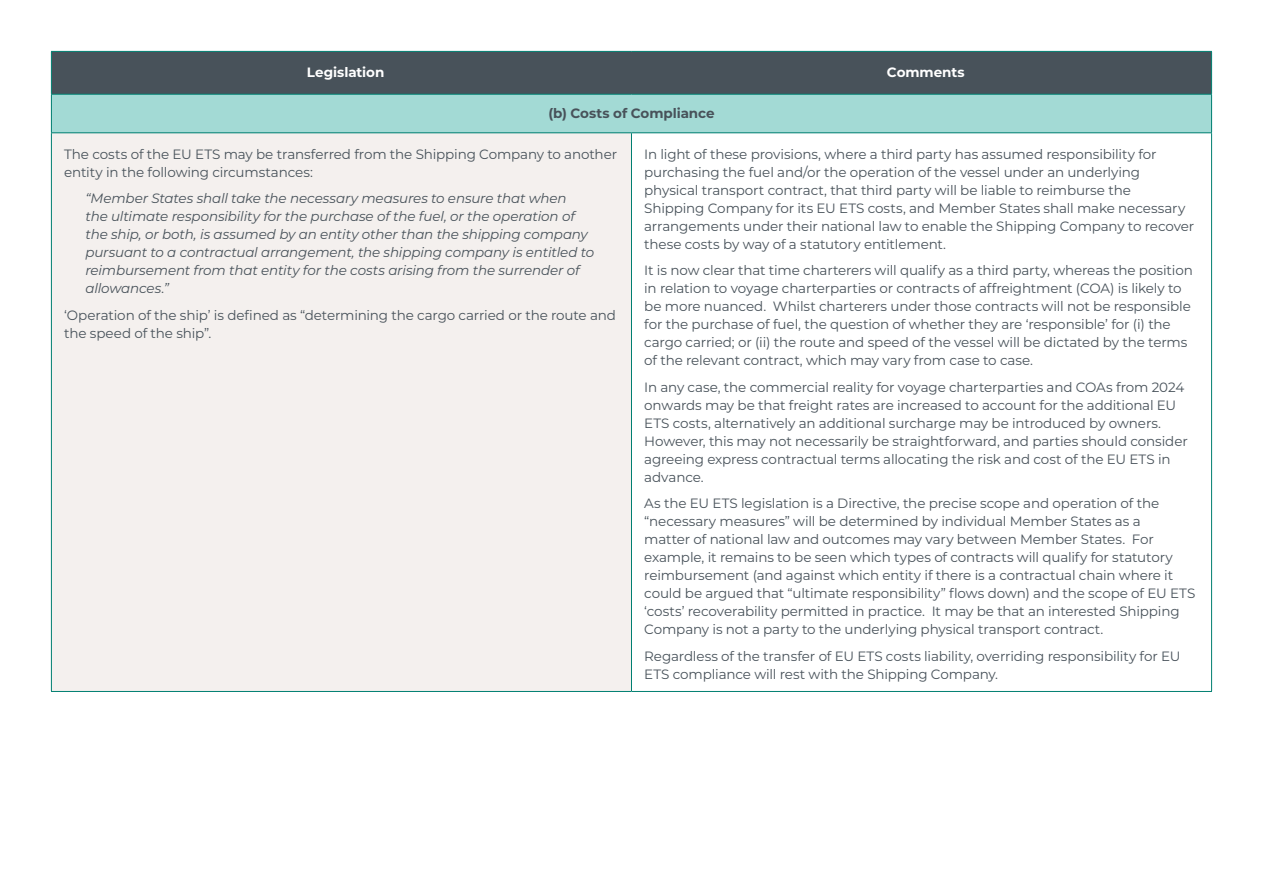
<style>
.page{position:relative;width:1263px;height:893px;background:#fff}
.page>*{position:absolute;margin:0;border:0;box-sizing:border-box;transform-origin:0 0}
.t1{font:13.5px/18px "Montserrat";letter-spacing:-.01em;color:#48525a}
.t2{font:italic 13.5px/18px "Montserrat";letter-spacing:-.01em;color:#48525a}
.t3{font:700 13.5px "Montserrat";letter-spacing:-.005em;color:#48525a}
.t4{font:700 13.5px "Montserrat";letter-spacing:-.005em;color:#fff}
</style>
<div class="page">
<div style="left:52px;top:52px;width:1159px;height:42px;background:#48525a"></div>
<div style="left:51px;top:94px;width:1160px;height:39px;background:#a3dad5"></div>
<div style="left:51px;top:133px;width:580px;height:558px;background:#f4f0ee"></div>
<hr style="left:51px;top:51px;width:580px;height:1px;background:#007f71">
<hr style="left:631px;top:51px;width:581px;height:1px;background:#007f71">
<hr style="left:51px;top:94px;width:580px;height:1px;background:#007f71">
<hr style="left:631px;top:94px;width:581px;height:1px;background:#007f71">
<hr style="left:631px;top:132px;width:581px;height:1px;background:#007f71">
<hr style="left:51px;top:132px;width:580px;height:1px;background:#007f71">
<hr style="left:51px;top:52px;width:1px;height:42px;background:#007f71">
<hr style="left:1211px;top:52px;width:1px;height:42px;background:#007f71">
<hr style="left:631px;top:133px;width:1px;height:558px;background:#007f71">
<hr style="left:51px;top:95px;width:1px;height:37px;background:#007f71">
<hr style="left:1211px;top:95px;width:1px;height:37px;background:#007f71">
<hr style="left:51px;top:133px;width:1px;height:558px;background:#007f71">
<hr style="left:1211px;top:133px;width:1px;height:558px;background:#007f71">
<hr style="left:51px;top:691px;width:580px;height:1px;background:#007f71">
<hr style="left:631px;top:691px;width:581px;height:1px;background:#007f71">
<p class="t4" style="left:307px;top:63px;width:79px">Legislation</p>
<p class="t4" style="left:887px;top:63px;width:79px">Comments</p>
<p class="t3" style="left:548px;top:103px;width:168px">(b) Costs of Compliance</p>
<p class="t1" style="left:64px;top:144px;width:554px">The costs of the EU ETS may be transferred from the Shipping Company to another entity in the following circumstances:</p>
<p class="t2" style="left:85px;top:189px;width:510px">“Member States shall take the necessary measures to ensure that when<br>the ultimate responsibility for the purchase of the fuel, or the operation of the ship, or both, is assumed by an entity other than the shipping company pursuant to a contractual arrangement, the shipping company is entitled to reimbursement from that entity for the costs arising from the surrender of allowances.”</p>
<p class="t1" style="left:64px;top:305px;width:553px">‘Operation of the ship’ is defined as “determining the cargo carried or the route and the speed of the ship”.</p>
<p class="t1" style="left:644px;top:144px;width:552px">In light of these provisions, where a third party has assumed responsibility for purchasing the fuel and/or the operation of the vessel under an underlying physical transport contract, that third party will be liable to reimburse the Shipping Company for its EU ETS costs, and Member States shall make necessary arrangements under their national law to enable the Shipping Company to recover these costs by way of a statutory entitlement.</p>
<p class="t1" style="left:644px;top:261px;width:550px">It is now clear that time charterers will qualify as a third party, whereas the position in relation to voyage charterparties or contracts of affreightment (COA) is likely to be more nuanced. Whilst charterers under those contracts will not be responsible for the purchase of fuel, the question of whether they are ‘responsible’ for (i) the cargo carried; or (ii) the route and speed of the vessel will be dictated by the terms of the relevant contract, which may vary from case to case.</p>
<p class="t1" style="left:644px;top:377px;width:545px">In any case, the commercial reality for voyage charterparties and COAs from 2024 onwards may be that freight rates are increased to account for the additional EU ETS costs, alternatively an additional surcharge may be introduced by owners.<br>However, this may not necessarily be straightforward, and parties should consider agreeing express contractual terms allocating the risk and cost of the EU ETS in advance.</p>
<p class="t1" style="left:644px;top:494px;width:552px">As the EU ETS legislation is a Directive, the precise scope and operation of the “necessary measures” will be determined by individual Member States as a<br>matter of national law and outcomes may vary between Member States. For example, it remains to be seen which types of contracts will qualify for statutory reimbursement (and against which entity if there is a contractual chain where it could be argued that “ultimate responsibility” flows down) and the scope of EU ETS ‘costs’ recoverability permitted in practice. It may be that an interested Shipping Company is not a party to the underlying physical transport contract.</p>
<p class="t1" style="left:644px;top:646px;width:538px">Regardless of the transfer of EU ETS costs liability, overriding responsibility for EU<br>ETS compliance will rest with the Shipping Company.</p>
</div>
